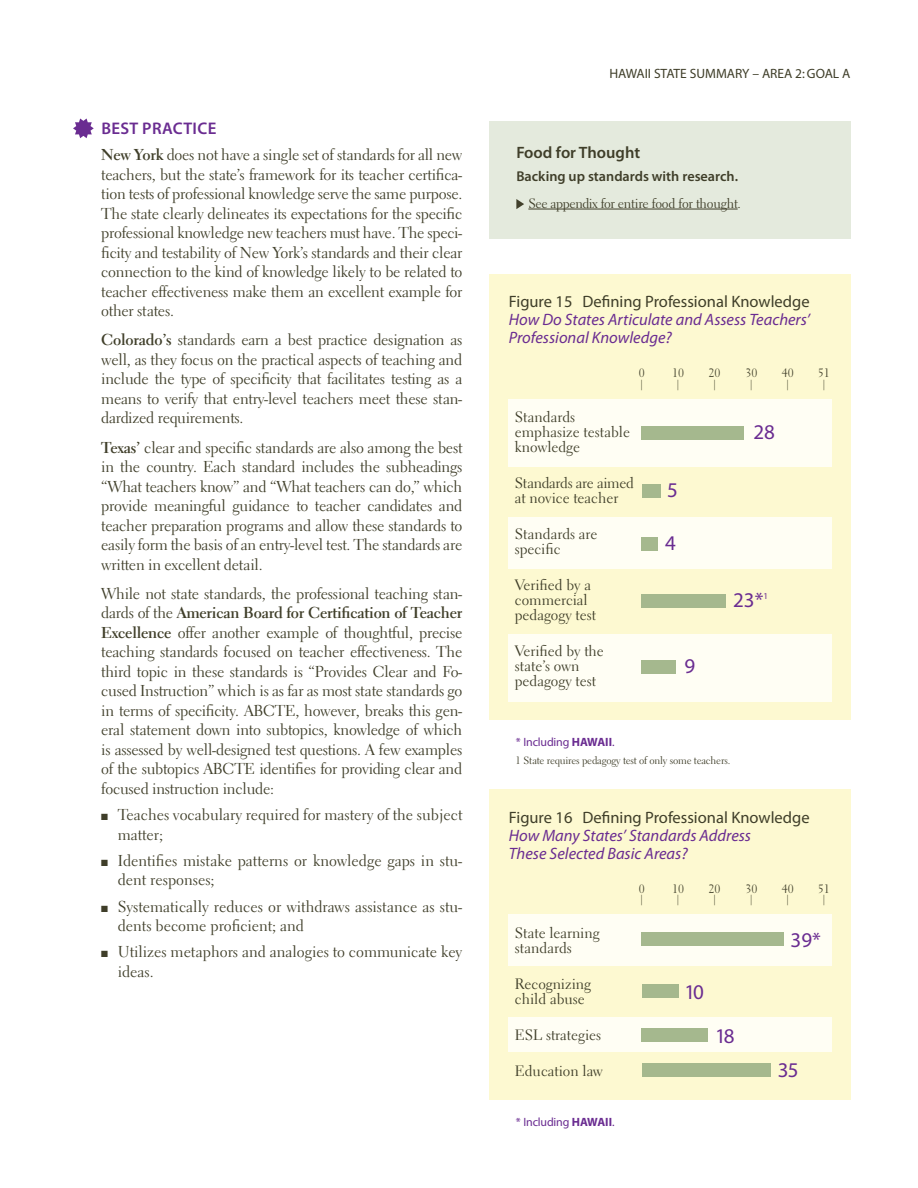
<style>
.page{position:relative;width:918px;height:1188px;background:#fff}
.page>*{position:absolute;margin:0;border:0;box-sizing:border-box;transform-origin:0 0}
.t1{font:21px "Myriad Pro";letter-spacing:-.02em;color:#6a2c91}
.t2{font:600 16.8px "Myriad Pro";letter-spacing:.02em;color:#6a2c91}
.t3{font:italic 16.5px/18px "Myriad Pro";color:#6a2c91}
.t4{font:16.5px "Myriad Pro";color:#3f3e29}
.t5{font:600 16.5px "Myriad Pro";letter-spacing:-.01em;color:#3f3e29}
.t6{font:15.75px/19.5px "Electra LH";color:#3f3e29;text-align:justify}
.t7{font:15px/15px "Electra LH";color:#3f3e29}
.t8{font:600 14.25px "Myriad Pro";color:#3f3e29}
.t9{font:13.5px "Electra LH";letter-spacing:-.015em;color:#3f3e29}
.t10{font:13.5px "Myriad";color:#3f3e29}
.t11{font:12px "Myriad Pro";letter-spacing:-.015em;color:#6a2c91}
.t12{font:12px "Electra LH";color:#3f3e29}
.t13{font:10.5px "Electra LH";letter-spacing:-.015em;color:#3f3e29}
.t14{font:9px "Myriad Pro";color:#6a2c91}
.s1{font-weight:700}
</style>
<div class="page">
<div style="left:489px;top:122px;width:361px;height:117px;background:#e4eadd"></div>
<svg style="left:73px;top:118px;width:21px;height:20px"></svg>
<div style="left:489px;top:790px;width:361px;height:310px;background:#fdf9d1"></div>
<svg style="left:508px;top:914px;width:323px;height:52px"></svg>
<svg style="left:642px;top:984px;width:37px;height:14px"></svg>
<div style="left:642px;top:1063px;width:129px;height:14px;background:#a5b88e"></div>
<svg style="left:508px;top:1018px;width:323px;height:34px"></svg>
<div style="left:489px;top:274px;width:361px;height:446px;background:#fdf9d1"></div>
<div style="left:508px;top:399px;width:323px;height:68px;background:#fffef4"></div>
<svg style="left:642px;top:484px;width:18px;height:13px"></svg>
<svg style="left:642px;top:595px;width:84px;height:13px"></svg>
<div style="left:508px;top:517px;width:323px;height:52px;background:#fffef4"></div>
<div style="left:508px;top:634px;width:323px;height:68px;background:#fffef4"></div>
<p class="t2" style="left:101px;top:118px;width:116px">Best Practice</p>
<p class="t6" style="left:101px;top:145px;width:363px"><span class="s1">New York</span> does not have a single set of standards for all new teachers, but the state’s framework for its teacher certifica&shy;tion tests of professional knowledge serve the same purpose.<br>The state clearly delineates its expectations for the specific professional knowledge new teachers must have. The speci&shy;ficity and testability of New York’s standards and their clear connection to the kind of knowledge likely to be related to teacher effectiveness make them an excellent example for other states.</p>
<p class="t6" style="left:101px;top:330px;width:363px"><span class="s1">Colorado’s</span> standards earn a best practice designation as well, as they focus on the practical aspects of teaching and include the type of specificity that facilitates testing as a means to verify that entry-level teachers meet these stan&shy;dardized requirements.</p>
<p class="t6" style="left:101px;top:437px;width:363px"><span class="s1">Texas’</span> clear and specific standards are also among the best in the country. Each standard includes the subheadings “What teachers know” and “What teachers can do,” which provide meaningful guidance to teacher candidates and teacher preparation programs and allow these standards to easily form the basis of an entry-level test. The standards are written in excellent detail.</p>
<p class="t6" style="left:101px;top:584px;width:363px">While not state standards, the professional teaching stan&shy;dards of the <span class="s1">American Board for Certification of Teacher Excellence</span> offer another example of thoughtful, precise teaching standards focused on teacher effectiveness. The third topic in these standards is “Provides Clear and Fo&shy;cused Instruction” which is as far as most state standards go in terms of specificity. ABCTE, however, breaks this gen&shy;eral statement down into subtopics, knowledge of which is assessed by well-designed test questions. A few examples of the subtopics ABCTE identifies for providing clear and focused instruction include:</p>
<p class="t6" style="left:118px;top:805px;width:346px;text-indent:-16px">■ Teaches vocabulary required for mastery of the subject matter;</p>
<p class="t6" style="left:118px;top:851px;width:346px;text-indent:-16px">■ Identifies mistake patterns or knowledge gaps in stu&shy;dent responses;</p>
<p class="t6" style="left:118px;top:896px;width:346px;text-indent:-16px">■ Systematically reduces or withdraws assistance as stu&shy;dents become proficient; and</p>
<p class="t6" style="left:118px;top:942px;width:346px;text-indent:-16px">■ Utilizes metaphors and analogies to communicate key ideas.</p>
<p class="t10" style="left:609px;top:66px;width:162px">HAWAII STATE SUMMARY – AREA</p>
<p class="t10" style="left:795px;top:66px;width:57px">2: GOAL A</p>
<p class="t5" style="left:516px;top:142px;width:125px">Food for Thought</p>
<p class="t8" style="left:516px;top:168px;width:223px">Backing up standards with research.</p>
<p class="t9" style="left:528px;top:195px;width:214px">See appendix for entire food for thought.</p>
<p class="t4" style="left:509px;top:291px;width:302px">Figure 15 Defining Professional Knowledge</p>
<p class="t3" style="left:509px;top:310px;width:303px">How Do States Articulate and Assess Teachers’<br>Professional Knowledge?</p>
<p class="t12" style="left:639px;top:366px;width:7px">0</p>
<p class="t13" style="left:641px;top:378px;width:4px">|</p>
<p class="t12" style="left:782px;top:366px;width:13px">40</p>
<p class="t13" style="left:787px;top:378px;width:4px">|</p>
<p class="t12" style="left:672px;top:366px;width:13px">10</p>
<p class="t13" style="left:677px;top:378px;width:4px">|</p>
<p class="t12" style="left:709px;top:366px;width:13px">20</p>
<p class="t13" style="left:713px;top:378px;width:4px">|</p>
<p class="t12" style="left:745px;top:366px;width:13px">30</p>
<p class="t13" style="left:750px;top:378px;width:4px">|</p>
<p class="t12" style="left:818px;top:366px;width:13px">51</p>
<p class="t13" style="left:823px;top:378px;width:4px">|</p>
<p class="t7" style="left:515px;top:410px;width:117px">Standards emphasize testable</p>
<p class="t7" style="left:515px;top:440px;width:67px">knowledge</p>
<p class="t7" style="left:515px;top:476px;width:121px">Standards are aimed at novice teacher</p>
<h1 class="t1" style="left:667px;top:477px;width:12px">5</h1>
<p class="t7" style="left:515px;top:527px;width:84px">Standards are specific</p>
<h1 class="t1" style="left:665px;top:530px;width:12px">4</h1>
<p class="t7" style="left:515px;top:578px;width:78px">Verified by a commercial</p>
<p class="t7" style="left:515px;top:608px;width:82px">pedagogy test</p>
<p class="t7" style="left:515px;top:644px;width:90px">Verified by the state’s own</p>
<p class="t7" style="left:515px;top:674px;width:82px">pedagogy test</p>
<h1 class="t1" style="left:684px;top:653px;width:12px">9</h1>
<h1 class="t1" style="left:753px;top:419px;width:23px">28</h1>
<h1 class="t1" style="left:733px;top:587px;width:32px">23*</h1>
<p class="t14" style="left:763px;top:591px;width:6px">1</p>
<p class="t11" style="left:516px;top:734px;width:100px">* Including <span class="s1">HAWAII</span>.</p>
<p class="t13" style="left:515px;top:754px;width:216px">1 State requires pedagogy test of only some teachers.</p>
<p class="t4" style="left:509px;top:807px;width:302px">Figure 16 Defining Professional Knowledge</p>
<p class="t3" style="left:509px;top:826px;width:244px">How Many States’ Standards Address<br>These Selected Basic Areas?</p>
<p class="t12" style="left:639px;top:881px;width:7px">0</p>
<p class="t13" style="left:641px;top:893px;width:4px">|</p>
<p class="t12" style="left:782px;top:881px;width:13px">40</p>
<p class="t13" style="left:787px;top:893px;width:4px">|</p>
<p class="t12" style="left:672px;top:881px;width:13px">10</p>
<p class="t13" style="left:677px;top:893px;width:4px">|</p>
<p class="t12" style="left:709px;top:881px;width:13px">20</p>
<p class="t13" style="left:713px;top:893px;width:4px">|</p>
<p class="t12" style="left:745px;top:881px;width:13px">30</p>
<p class="t13" style="left:750px;top:893px;width:4px">|</p>
<p class="t12" style="left:818px;top:881px;width:13px">51</p>
<p class="t13" style="left:823px;top:893px;width:4px">|</p>
<p class="t7" style="left:515px;top:925px;width:86px">State learning standards</p>
<h1 class="t1" style="left:791px;top:927px;width:32px">39*</h1>
<p class="t7" style="left:515px;top:976px;width:78px">Recognizing child abuse</p>
<h1 class="t1" style="left:684px;top:979px;width:21px">10</h1>
<p class="t7" style="left:515px;top:1027px;width:88px">ESL strategies</p>
<h1 class="t1" style="left:715px;top:1023px;width:21px">18</h1>
<p class="t7" style="left:515px;top:1063px;width:89px">Education law</p>
<h1 class="t1" style="left:778px;top:1057px;width:22px">35</h1>
<p class="t11" style="left:516px;top:1115px;width:100px">* Including <span class="s1">HAWAII</span>.</p>
</div>
